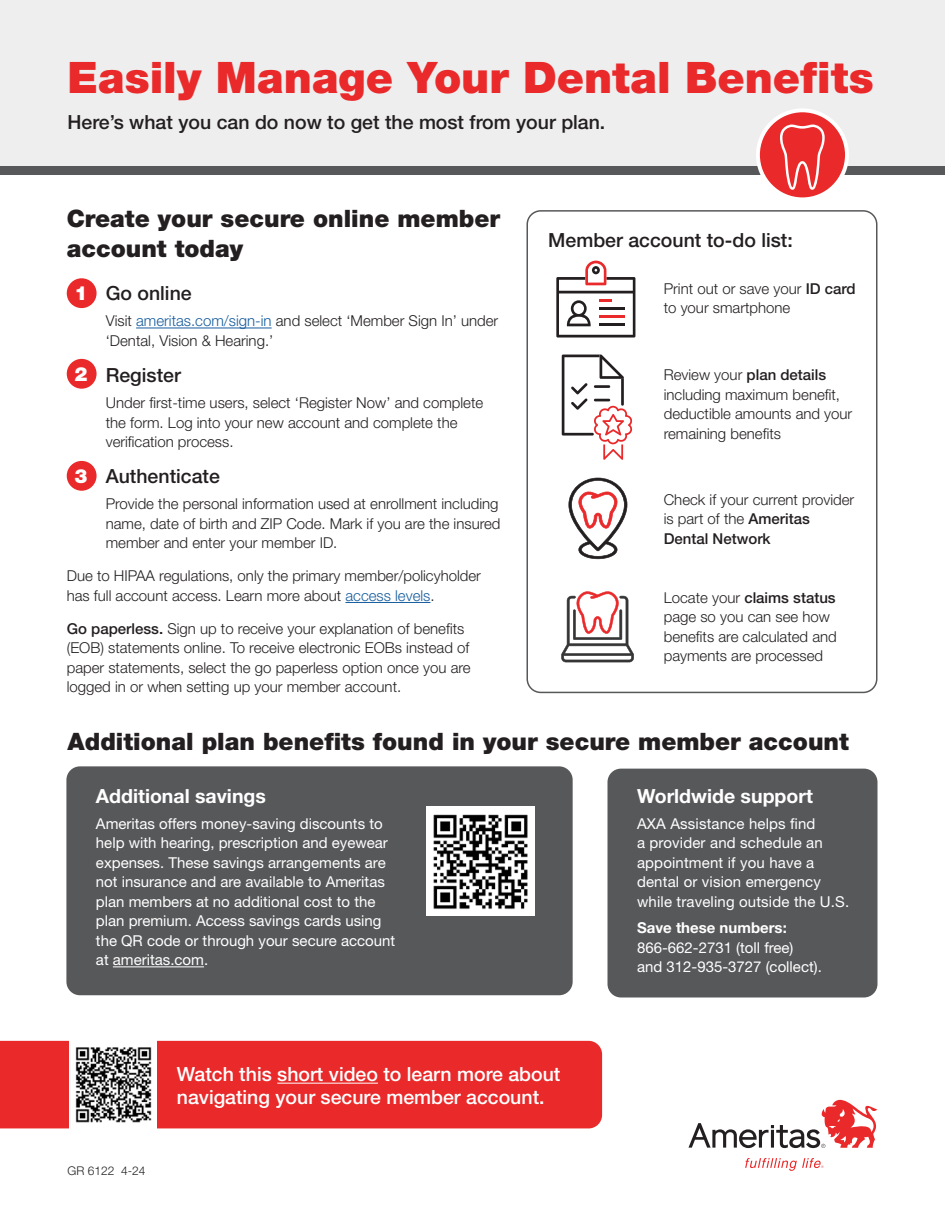
<style>
.page{position:relative;width:945px;height:1215px;background:#fff}
.page>*{position:absolute;margin:0;border:0;box-sizing:border-box;transform-origin:0 0}
.t1{font:900 43.5px "Helvetica Neue LT Std";color:#e9292a}
.subhead{font:900 24px/30px "Helvetica Neue LT Std";color:#231f20}
.subhead-2{font:500 19.5px "Helvetica Neue LT Std";color:#231f20}
.subhead-3{font:500 19.5px/22.5px "Helvetica Neue LT Std";color:#fff}
.bold_numbers{font:500 19.5px "Helvetica Neue LT Std";color:#231f20}
.first_paragraph{font:700 19.5px "Helvetica Neue LT Std";color:#fff}
.subhead-4{font:700 19.5px "Helvetica Neue LT Std";color:#fff}
.subhead-5{font:900 19.5px "Helvetica Neue LT Std";color:#fff}
.Body_copy_10{font:300 15px/19.5px "Helvetica Neue LT Std";color:#231f20}
.first_paragraph-2{font:15px/19.5px "Helvetica Neue LT Std";color:#fff}
.tab_under_numbers{font:300 15px/19.5px "Helvetica Neue LT Std";color:#231f20}
.Body_copy_10-2{font:300 12px "Helvetica Neue LT Std";color:#231f20}
.s1{color:#175d9e}
.s2{font-weight:500}
.s3{font-weight:700}
</style>
<div class="page">
<div style="left:0;top:0;width:945px;height:171px;background:#eeeeef"></div>
<div style="left:0;top:166px;width:945px;height:9px;background:#57585a"></div>
<div style="left:66px;top:766px;width:507px;height:229px;background:#57585a;border-radius:14px"></div>
<div style="left:608px;top:769px;width:270px;height:229px;background:#57585a;border-radius:14px"></div>
<div style="left:0;top:1041px;width:602px;height:87px;background:#e9292a"></div>
<hr style="left:136px;top:328px;width:136px;height:1px;background:#175d9e">
<hr style="left:345px;top:602px;width:85px;height:1px;background:#175d9e">
<div style="left:67px;top:278px;width:30px;height:30px;background:#e9292a;border-radius:50%"></div>
<div style="left:67px;top:359px;width:30px;height:30px;background:#e9292a;border-radius:50%"></div>
<div style="left:67px;top:461px;width:30px;height:30px;background:#e9292a;border-radius:50%"></div>
<svg style="left:745px;top:1158px;width:78px;height:13px"></svg>
<svg style="left:688px;top:1100px;width:190px;height:48px"></svg>
<hr style="left:113px;top:966px;width:91px;height:1px;background:#fff">
<hr style="left:277px;top:1083px;width:101px;height:1px;background:#fff">
<svg style="left:556px;top:261px;width:79px;height:77px"></svg>
<svg style="left:562px;top:355px;width:71px;height:105px"></svg>
<svg style="left:569px;top:478px;width:58px;height:81px"></svg>
<div style="left:526px;top:210px;width:352px;height:483px;border:2px solid #57585a;border-radius:14px"></div>
<div style="left:758px;top:110px;width:89px;height:89px;background:#e9292a;border-radius:50%"></div>
<div style="left:756px;top:108px;width:93px;height:93px;border:4px solid #fff;border-radius:50%"></div>
<svg style="left:780px;top:125px;width:45px;height:65px"></svg>
<svg style="left:561px;top:591px;width:73px;height:71px"></svg>
<img style="left:69px;top:1041px;width:88px;height:87px">
<img style="left:426px;top:807px;width:109px;height:109px">
<p class="t1" style="left:68px;top:51px;width:808px">Easily Manage Your Dental Benefits</p>
<p class="subhead-2" style="left:68px;top:110px;width:539px">Here’s what you can do now to get the most from your plan.</p>
<p class="subhead" style="left:67px;top:204px;width:435px">Create your secure online member account today</p>
<p class="subhead-5" style="left:74px;top:282px;width:15px">1</p>
<p class="bold_numbers" style="left:106px;top:282px;width:87px">Go online</p>
<p class="tab_under_numbers" style="left:106px;top:311px;width:394px">Visit <span class="s1">ameritas.com/sign-in</span> and select ‘Member Sign In’ under ‘Dental, Vision &amp; Hearing.’</p>
<p class="subhead-5" style="left:74px;top:362px;width:15px">2</p>
<p class="bold_numbers" style="left:106px;top:363px;width:77px">Register</p>
<p class="tab_under_numbers" style="left:106px;top:393px;width:379px">Under first-time users, select ‘Register Now’ and complete the form. Log into your new account and complete the verification process.</p>
<p class="subhead-5" style="left:74px;top:464px;width:15px">3</p>
<p class="bold_numbers" style="left:106px;top:465px;width:116px">Authenticate</p>
<p class="tab_under_numbers" style="left:106px;top:494px;width:396px">Provide the personal information used at enrollment including name, date of birth and ZIP Code. Mark if you are the insured member and enter your member ID.</p>
<p class="Body_copy_10" style="left:67px;top:566px;width:416px">Due to HIPAA regulations, only the primary member/policyholder has full account access. Learn more about <span class="s1">access levels</span>.</p>
<p class="Body_copy_10" style="left:67px;top:619px;width:406px"><span class="s2">Go paperless.</span> Sign up to receive your explanation of benefits (EOB) statements online. To receive electronic EOBs instead of paper statements, select the go paperless option once you are logged in or when setting up your member account.</p>
<p class="subhead-2" style="left:548px;top:229px;width:246px">Member account to-do list:</p>
<p class="Body_copy_10" style="left:664px;top:278px;width:194px">Print out or save your <span class="s2">ID card </span>to your smartphone</p>
<p class="Body_copy_10" style="left:664px;top:365px;width:190px">Review your <span class="s2">plan details </span>including maximum benefit, deductible amounts and your remaining benefits</p>
<p class="Body_copy_10" style="left:664px;top:489px;width:192px">Check if your current provider is part of the <span class="s2">Ameritas<br>Dental Network</span></p>
<p class="Body_copy_10" style="left:664px;top:587px;width:175px">Locate your <span class="s2">claims status </span>page so you can see how benefits are calculated and payments are processed</p>
<p class="subhead" style="left:68px;top:726px;width:783px">Additional plan benefits found in your secure member account</p>
<p class="first_paragraph" style="left:96px;top:784px;width:172px">Additional savings</p>
<p class="first_paragraph-2" style="left:96px;top:814px;width:301px">Ameritas offers money-saving discounts to help with hearing, prescription and eyewear expenses. These savings arrangements are not insurance and are available to Ameritas plan members at no additional cost to the plan premium. Access savings cards using the QR code or through your secure account at ameritas.com.</p>
<p class="Body_copy_10-2" style="left:68px;top:1163px;width:80px">GR 6122 4-24</p>
<p class="subhead-3" style="left:177px;top:1063px;width:385px">Watch this short video to learn more about navigating your secure member account.</p>
<p class="subhead-4" style="left:637px;top:784px;width:177px">Worldwide support</p>
<p class="first_paragraph-2" style="left:637px;top:814px;width:214px">AXA Assistance helps find<br>a provider and schedule an appointment if you have a dental or vision emergency while traveling outside the U.S.</p>
<p class="first_paragraph-2" style="left:637px;top:918px;width:186px"><span class="s3">Save these numbers:<br></span>866-662-2731 (toll free) and 312-935-3727 (collect).</p>
</div>
